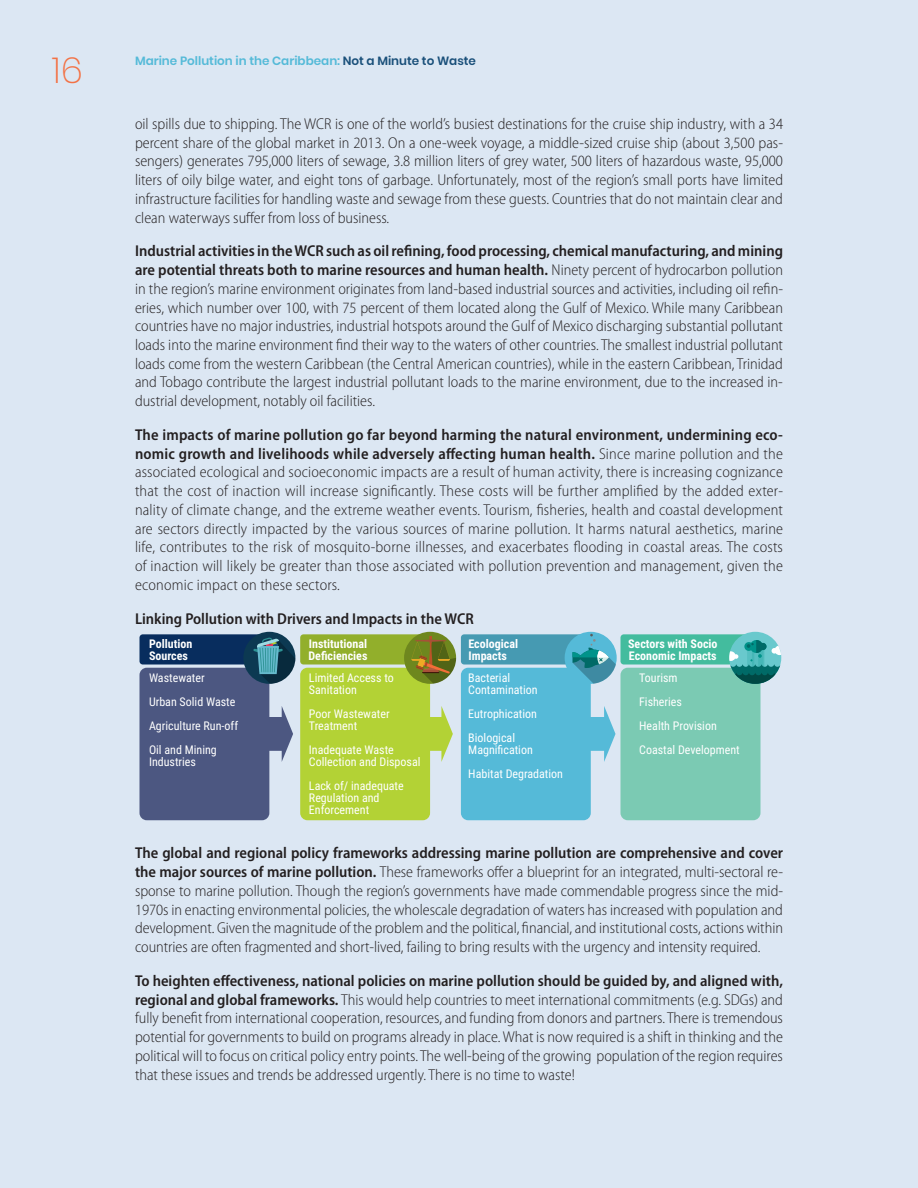
<style>
.page{position:relative;width:918px;height:1188px;background:#dce7f3}
.page>*{position:absolute;margin:0;border:0;box-sizing:border-box;transform-origin:0 0}
.t1{font:200 36px "Poppins";color:#f37245}
.t2{font:300 semi-condensed 15.75px/18.8px "Myriad Pro";color:#231f20;text-align:justify}
.t3{font:600 semi-condensed 15.75px "Myriad Pro";color:#231f20}
.t4{font:12px/24px "Roboto Condensed";color:#fff}
.t5{font:700 12px/12px "Roboto Condensed";color:#fff}
.t6{font:600 12px "Poppins";color:#55bad8}
.s1{color:#1a507a}
.s2{font-weight:600}
</style>
<div class="page">
<div style="left:620px;top:634px;width:141px;height:31px;background:#43bc9e;border-radius:3px"></div>
<div style="left:461px;top:634px;width:130px;height:31px;background:#469ab2;border-radius:3px"></div>
<div style="left:300px;top:634px;width:130px;height:31px;background:#92af2b;border-radius:3px"></div>
<div style="left:140px;top:634px;width:129px;height:31px;background:#082d5e;border-radius:3px"></div>
<div style="left:621px;top:668px;width:139px;height:152px;background:#7bcab3;border-radius:7px"></div>
<div style="left:461px;top:668px;width:130px;height:152px;background:#55bad8;border-radius:7px"></div>
<div style="left:300px;top:668px;width:130px;height:152px;background:#b3d235;border-radius:7px"></div>
<div style="left:140px;top:668px;width:129px;height:152px;background:#4c5781;border-radius:7px"></div>
<svg style="left:269px;top:706px;width:24px;height:56px"></svg>
<svg style="left:430px;top:706px;width:23px;height:56px"></svg>
<svg style="left:590px;top:706px;width:26px;height:56px"></svg>
<div style="left:564px;top:632px;width:53px;height:52px;background:#55bad8;border-radius:50%"></div>
<svg style="left:573px;top:634px;width:43px;height:50px"></svg>
<div style="left:729px;top:632px;width:52px;height:52px;background:#69c9cd;border-radius:50%"></div>
<svg style="left:729px;top:640px;width:52px;height:44px"></svg>
<div style="left:404px;top:632px;width:52px;height:52px;background:#6e871e;border-radius:50%"></div>
<svg style="left:411px;top:636px;width:45px;height:48px"></svg>
<div style="left:243px;top:632px;width:53px;height:52px;background:#0c3952;border-radius:50%"></div>
<svg style="left:253px;top:637px;width:42px;height:47px"></svg>
<h1 class="t1" style="left:52px;top:49px;width:33px">16</h1>
<p class="t6" style="left:135px;top:54px;width:343px">Marine Pollution in the Caribbean: <span class="s1">Not a Minute to Waste</span></p>
<p class="t2" style="left:135px;top:115px;width:650px">oil spills due to shipping. The WCR is one of the world’s busiest destinations for the cruise ship industry, with a 34 percent share of the global market in 2013. On a one-week voyage, a middle-sized cruise ship (about 3,500 pas&shy;sengers) generates 795,000 liters of sewage, 3.8 million liters of grey water, 500 liters of hazardous waste, 95,000 liters of oily bilge water, and eight tons of garbage. Unfortunately, most of the region’s small ports have limited infrastructure facilities for handling waste and sewage from these guests. Countries that do not maintain clear and clean waterways suffer from loss of business.</p>
<p class="t2" style="left:135px;top:242px;width:650px"><span class="s2">Industrial activities in the WCR such as oil refining, food processing, chemical manufacturing, and mining are potential threats both to marine resources and human health.</span> Ninety percent of hydrocarbon pollution in the region’s marine environment originates from land-based industrial sources and activities, including oil refin&shy;eries, which number over 100, with 75 percent of them located along the Gulf of Mexico. While many Caribbean countries have no major industries, industrial hotspots around the Gulf of Mexico discharging substantial pollutant loads into the marine environment find their way to the waters of other countries. The smallest industrial pollutant loads come from the western Caribbean (the Central American countries), while in the eastern Caribbean, Trinidad and Tobago contribute the largest industrial pollutant loads to the marine environment, due to the increased in&shy;dustrial development, notably oil facilities.</p>
<p class="t2" style="left:135px;top:426px;width:650px"><span class="s2">The impacts of marine pollution go far beyond harming the natural environment, undermining eco&shy;nomic growth and livelihoods while adversely affecting human health.</span> Since marine pollution and the associated ecological and socioeconomic impacts are a result of human activity, there is increasing cognizance that the cost of inaction will increase significantly. These costs will be further amplified by the added exter&shy;nality of climate change, and the extreme weather events. Tourism, fisheries, health and coastal development are sectors directly impacted by the various sources of marine pollution. It harms natural aesthetics, marine life, contributes to the risk of mosquito-borne illnesses, and exacerbates flooding in coastal areas. The costs of inaction will likely be greater than those associated with pollution prevention and management, given the economic impact on these sectors.</p>
<p class="t3" style="left:135px;top:610px;width:340px">Linking Pollution with Drivers and Impacts in the WCR</p>
<p class="t5" style="left:309px;top:637px;width:61px">Institutional<br>Deficiencies</p>
<p class="t5" style="left:149px;top:637px;width:45px">Pollution<br>Sources</p>
<p class="t5" style="left:469px;top:637px;width:51px">Ecological<br>Impacts</p>
<p class="t5" style="left:628px;top:637px;width:91px">Sectors with Socio<br>Economic Impacts</p>
<p class="t4" style="left:149px;top:665px;width:91px">Wastewater<br>Urban Solid Waste<br>Agriculture Run-off<br>Oil and Mining</p>
<p class="t4" style="left:149px;top:749px;width:49px">Industries</p>
<p class="t4" style="left:309px;top:671px;width:86px;line-height:12px">Limited Access to<br>Sanitation</p>
<p class="t4" style="left:309px;top:707px;width:82px;line-height:12px">Poor Wastewater<br>Treatment</p>
<p class="t4" style="left:309px;top:743px;width:113px;line-height:12px">Inadequate Waste<br>Collection and Disposal</p>
<p class="t4" style="left:309px;top:779px;width:96px;line-height:12px">Lack of/ inadequate<br>Regulation and<br>Enforcement</p>
<p class="t4" style="left:468px;top:671px;width:71px;line-height:12px">Bacterial<br>Contamination</p>
<p class="t4" style="left:468px;top:701px;width:70px">Eutrophication<br>Biological</p>
<p class="t4" style="left:468px;top:737px;width:96px">Magnification<br>Habitat Degradation</p>
<p class="t4" style="left:639px;top:665px;width:102px">Tourism<br>Fisheries<br>Health Provision<br>Coastal Development</p>
<p class="t2" style="left:135px;top:844px;width:650px"><span class="s2">The global and regional policy frameworks addressing marine pollution are comprehensive and cover the major sources of marine pollution.</span> These frameworks offer a blueprint for an integrated, multi-sectoral re&shy;sponse to marine pollution. Though the region’s governments have made commendable progress since the mid-1970s in enacting environmental policies, the wholescale degradation of waters has increased with population and development. Given the magnitude of the problem and the political, financial, and institutional costs, actions within countries are often fragmented and short-lived, failing to bring results with the urgency and intensity required.</p>
<p class="t2" style="left:135px;top:972px;width:650px"><span class="s2">To heighten effectiveness, national policies on marine pollution should be guided by, and aligned with, regional and global frameworks.</span> This would help countries to meet international commitments (e.g. SDGs) and fully benefit from international cooperation, resources, and funding from donors and partners. There is tremendous potential for governments to build on programs already in place. What is now required is a shift in thinking and the political will to focus on critical policy entry points. The well-being of the growing population of the region requires that these issues and trends be addressed urgently. There is no time to waste!</p>
</div>
